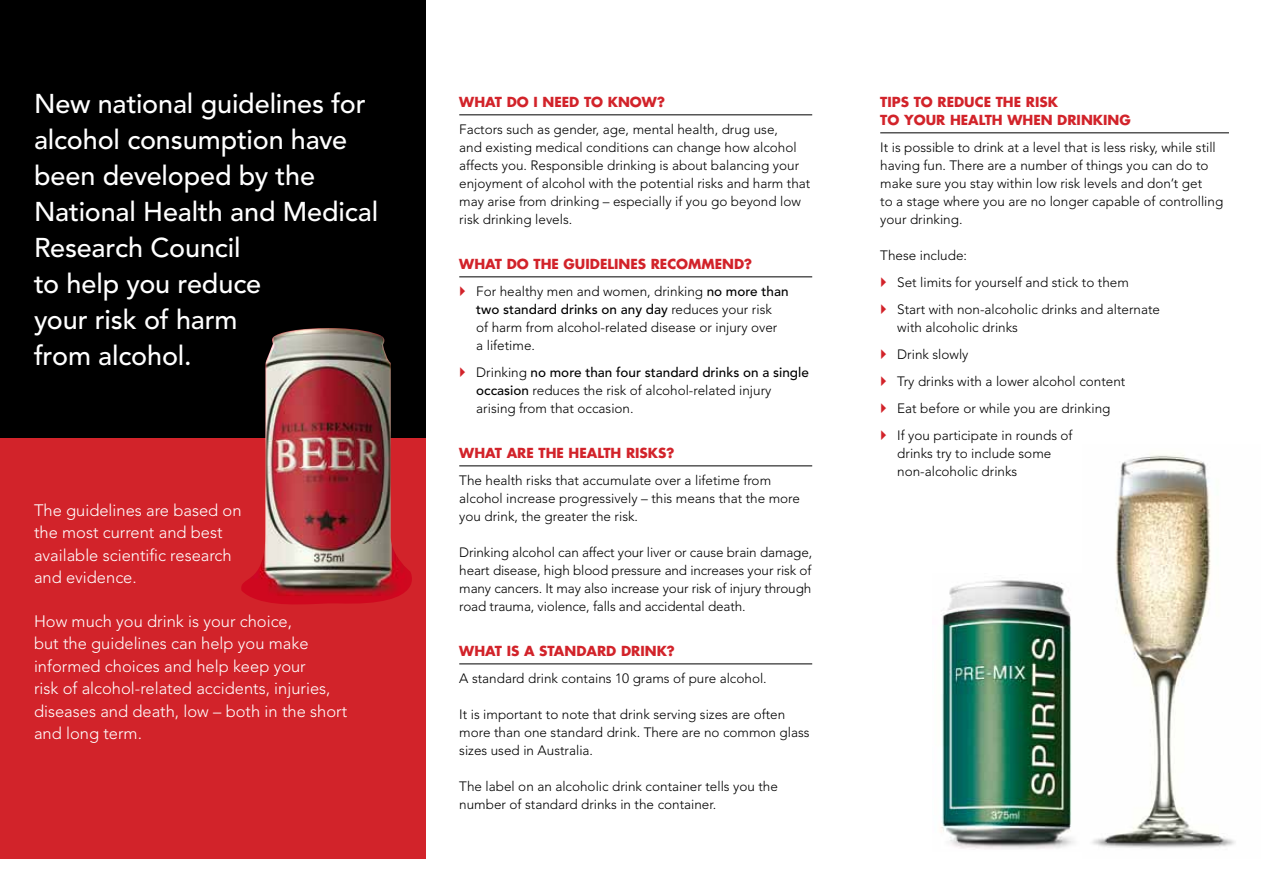
<style>
.page{position:relative;width:1263px;height:893px;background:#fff}
.page>*{position:absolute;margin:0;border:0;box-sizing:border-box;transform-origin:0 0}
.t1{font:500 27px/36px "Avenir LT Std";letter-spacing:-.005em;color:#fff}
.t2{font:300 16.5px/22.5px "Avenir LT Std";color:#fff}
.t3{font:300 13.5px/18px "Avenir LT Std";color:#000}
.t4{font:700 13.5px/18px "Futura Std";color:#d2232a}
.s1{font-weight:500}
</style>
<div class="page">
<div style="left:0;top:0;width:426px;height:859px;background:#d2232a"></div>
<hr style="left:459px;top:114px;width:353px;height:1px;background:#000">
<hr style="left:459px;top:276px;width:353px;height:1px;background:#000">
<hr style="left:459px;top:465px;width:353px;height:1px;background:#000">
<hr style="left:459px;top:663px;width:353px;height:1px;background:#000">
<div style="left:0;top:0;width:426px;height:438px;background:#000"></div>
<img style="left:941px;top:580px;width:133px;height:269px">
<img style="left:241px;top:328px;width:171px;height:277px">
<img style="left:1092px;top:455px;width:143px;height:393px">
<hr style="left:880px;top:132px;width:349px;height:1px;background:#000">
<h1 class="t1" style="left:34px;top:87px;width:346px">New national guidelines for alcohol consumption have been developed by the<br>National Health and Medical<br>Research Council<br>to help you reduce<br>your risk of harm<br>from alcohol.</h1>
<p class="t2" style="left:34px;top:499px;width:209px">The guidelines are based on the most current and best available scientific research and evidence.</p>
<p class="t2" style="left:34px;top:610px;width:315px">How much you drink is your choice,<br>but the guidelines can help you make informed choices and help keep your<br>risk of alcohol‑related accidents, injuries, diseases and death, low – both in the short and long term.</p>
<p class="t4" style="left:459px;top:93px;width:207px">WHAT DO I NEED TO KNOW?</p>
<p class="t3" style="left:459px;top:120px;width:353px">Factors such as gender, age, mental health, drug use,<br>and existing medical conditions can change how alcohol affects you. Responsible drinking is about balancing your enjoyment of alcohol with the potential risks and harm that may arise from drinking – especially if you go beyond low risk drinking levels.</p>
<p class="t4" style="left:459px;top:255px;width:295px">WHAT DO THE GUIDELINES RECOMMEND?</p>
<p class="t3" style="left:476px;top:282px;width:314px">For healthy men and women, drinking <span class="s1">no more than two standard drinks on any day</span> reduces your risk<br>of harm from alcohol-related disease or injury over<br>a lifetime.</p>
<p class="t3" style="left:476px;top:363px;width:334px">Drinking <span class="s1">no more than four standard drinks on a single occasion</span> reduces the risk of alcohol-related injury arising from that occasion.</p>
<p class="t4" style="left:459px;top:444px;width:217px">WHAT ARE THE HEALTH RISKS?</p>
<p class="t3" style="left:459px;top:471px;width:342px">The health risks that accumulate over a lifetime from alcohol increase progressively – this means that the more you drink, the greater the risk.</p>
<p class="t3" style="left:459px;top:543px;width:354px;text-align:justify">Drinking alcohol can affect your liver or cause brain damage, heart disease, high blood pressure and increases your risk of many cancers. It may also increase your risk of injury through road trauma, violence, falls and accidental death.</p>
<p class="t4" style="left:459px;top:641px;width:217px">WHAT IS A STANDARD DRINK?</p>
<p class="t3" style="left:459px;top:669px;width:309px">A standard drink contains 10 grams of pure alcohol.</p>
<p class="t3" style="left:459px;top:705px;width:352px">It is important to note that drink serving sizes are often more than one standard drink. There are no common glass sizes used in Australia.</p>
<p class="t3" style="left:459px;top:777px;width:320px">The label on an alcoholic drink container tells you the number of standard drinks in the container.</p>
<p class="t4" style="left:880px;top:93px;width:252px">TI PS TO REDUCE THE RISK<br>TO YOUR HEALTH WHEN DRINKING</p>
<p class="t3" style="left:880px;top:138px;width:345px">It is possible to drink at a level that is less risky, while still having fun. There are a number of things you can do to make sure you stay within low risk levels and don’t get<br>to a stage where you are no longer capable of controlling your drinking.</p>
<p class="t3" style="left:897px;top:242px;width:264px;line-height:27px;text-indent:-17px">These include:<br>Set limits for yourself and stick to them<br>Start with non-alcoholic drinks and alternate</p>
<p class="t3" style="left:897px;top:314px;width:230px;line-height:27px">with alcoholic drinks<br>Drink slowly<br>Try drinks with a lower alcohol content<br>Eat before or while you are drinking<br>If you participate in rounds of</p>
<p class="t3" style="left:897px;top:444px;width:156px">drinks try to include some non-alcoholic drinks</p>
</div>
